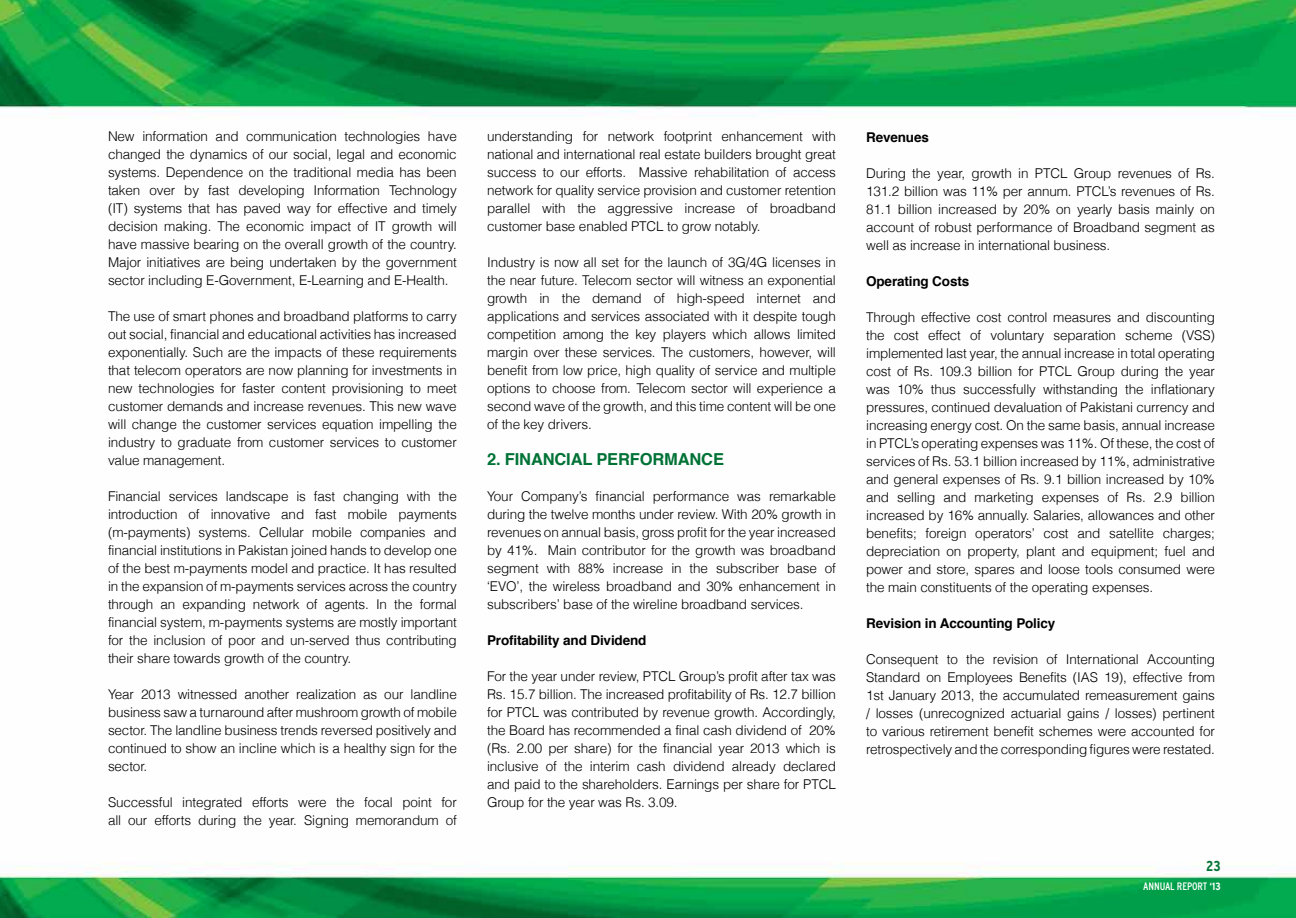
<style>
.page{position:relative;width:1296px;height:918px;background:#fff}
.page>*{position:absolute;margin:0;border:0;box-sizing:border-box;transform-origin:0 0}
.t1{font:700 16.5px "Helvetica";letter-spacing:-.01em;color:#007236}
.t2{font:700 condensed 14.4px "Interstate";color:#007236}
.t3{font:300 13.5px/18px "Helvetica";letter-spacing:-.01em;color:#000;text-align:justify}
.t4{font:700 13.5px "Helvetica";letter-spacing:-.01em;color:#000}
.t5{font:condensed 10.8px "Interstate";letter-spacing:-.01em;color:#fff}
.s1{font-weight:700;font-size:10.5px}
</style>
<div class="page">
<img style="left:0;top:0;width:1296px;height:918px">
<p class="t3" style="left:108px;top:127px;width:350px">New information and communication technologies have changed the dynamics of our social, legal and economic systems. Dependence on the traditional media has been taken over by fast developing Information Technology (IT) systems that has paved way for effective and timely decision making. The economic impact of IT growth will have massive bearing on the overall growth of the country.<br>Major initiatives are being undertaken by the government sector including E-Government, E-Learning and E-Health.</p>
<p class="t3" style="left:108px;top:307px;width:350px">The use of smart phones and broadband platforms to carry out social, financial and educational activities has increased exponentially. Such are the impacts of these requirements that telecom operators are now planning for investments in new technologies for faster content provisioning to meet customer demands and increase revenues. This new wave will change the customer services equation impelling the industry to graduate from customer services to customer value management.</p>
<p class="t3" style="left:108px;top:487px;width:350px">Financial services landscape is fast changing with the introduction of innovative and fast mobile payments (m-payments) systems. Cellular mobile companies and financial institutions in Pakistan joined hands to develop one of the best m-payments model and practice. It has resulted in the expansion of m-payments services across the country through an expanding network of agents. In the formal financial system, m-payments systems are mostly important for the inclusion of poor and un-served thus contributing their share towards growth of the country.</p>
<p class="t3" style="left:108px;top:685px;width:350px">Year 2013 witnessed another realization as our landline business saw a turnaround after mushroom growth of mobile sector. The landline business trends reversed positively and continued to show an incline which is a healthy sign for the sector.</p>
<p class="t3" style="left:108px;top:793px;width:350px">Successful integrated efforts were the focal point for all our efforts during the year. Signing memorandum of</p>
<p class="t3" style="left:487px;top:127px;width:350px">understanding for network footprint enhancement with national and international real estate builders brought great success to our efforts. Massive rehabilitation of access network for quality service provision and customer retention parallel with the aggressive increase of broadband customer base enabled PTCL to grow notably.</p>
<p class="t3" style="left:487px;top:253px;width:350px">Industry is now all set for the launch of 3G/4G licenses in the near future. Telecom sector will witness an exponential growth in the demand of high-speed internet and applications and services associated with it despite tough competition among the key players which allows limited margin over these services. The customers, however, will benefit from low price, high quality of service and multiple options to choose from. Telecom sector will experience a second wave of the growth, and this time content will be one of the key drivers.</p>
<p class="t1" style="left:487px;top:446px;width:78px">2. Financial</p>
<p class="t1" style="left:596px;top:446px;width:34px">Perfor</p>
<p class="t1" style="left:664px;top:446px;width:61px">mance</p>
<p class="t3" style="left:487px;top:487px;width:350px">Your Company’s financial performance was remarkable during the twelve months under review. With 20% growth in revenues on annual basis, gross profit for the year increased by 41%. Main contributor for the growth was broadband segment with 88% increase in the subscriber base of ‘EVO’, the wireless broadband and 30% enhancement in subscribers’ base of the wireline broadband services.</p>
<p class="t4" style="left:487px;top:630px;width:161px">Profitability and Dividend</p>
<p class="t3" style="left:487px;top:667px;width:350px">For the year under review, PTCL Group’s profit after tax was Rs. 15.7 billion. The increased profitability of Rs. 12.7 billion for PTCL was contributed by revenue growth. Accordingly, the Board has recommended a final cash dividend of 20% (Rs. 2.00 per share) for the financial year 2013 which is inclusive of the interim cash dividend already declared and paid to the shareholders. Earnings per share for PTCL Group for the year was Rs. 3.09.</p>
<p class="t4" style="left:866px;top:126px;width:64px">Revenues</p>
<p class="t3" style="left:866px;top:163px;width:350px">During the year, growth in PTCL Group revenues of Rs.<br>131.2 billion was 11% per annum. PTCL’s revenues of Rs.<br>81.1 billion increased by 20% on yearly basis mainly on account of robust performance of Broadband segment as well as increase in international business.</p>
<p class="t4" style="left:866px;top:270px;width:105px">Operating Costs</p>
<p class="t3" style="left:866px;top:307px;width:350px">Through effective cost control measures and discounting the cost effect of voluntary separation scheme (VSS) implemented last year, the annual increase in total operating cost of Rs. 109.3 billion for PTCL Group during the year was 10% thus successfully withstanding the inflationary pressures, continued devaluation of Pakistani currency and increasing energy cost. On the same basis, annual increase in PTCL’s operating expenses was 11%. Of these, the cost of services of Rs. 53.1 billion increased by 11%, administrative and general expenses of Rs. 9.1 billion increased by 10% and selling and marketing expenses of Rs. 2.9 billion increased by 16% annually. Salaries, allowances and other benefits; foreign operators’ cost and satellite charges; depreciation on property, plant and equipment; fuel and power and store, spares and loose tools consumed were the main constituents of the operating expenses.</p>
<p class="t4" style="left:866px;top:612px;width:191px">Revision in Accounting Policy</p>
<p class="t3" style="left:866px;top:649px;width:350px">Consequent to the revision of International Accounting Standard on Employees Benefits (IAS 19), effective from 1st January 2013, the accumulated remeasurement gains / losses (unrecognized actuarial gains / losses) pertinent to various retirement benefit schemes were accounted for retrospectively and the corresponding figures were restated.</p>
<p class="t2" style="left:1206px;top:858px;width:16px">23</p>
<p class="t5" style="left:1143px;top:880px;width:79px">ANNUAL REPORT <span class="s1">‘13</span></p>
</div>
